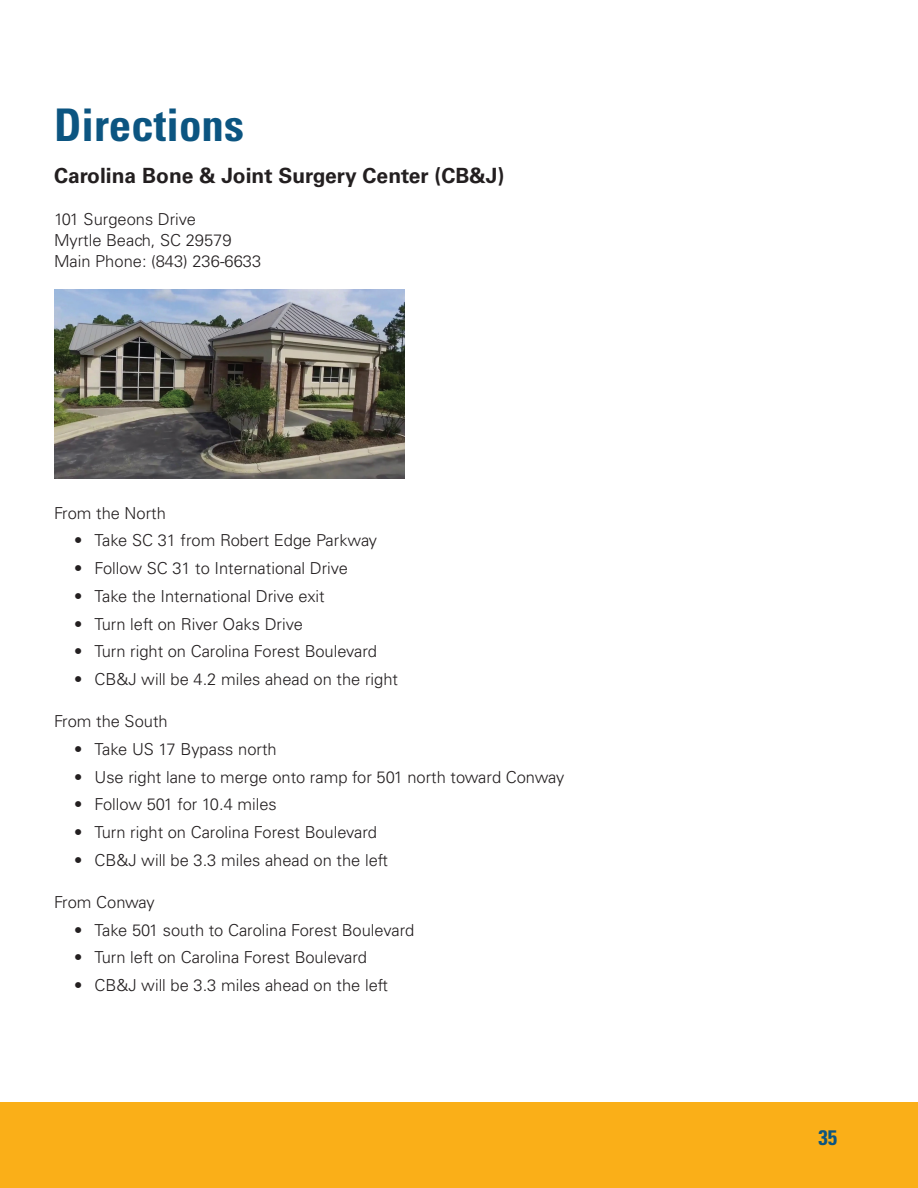
<style>
.page{position:relative;width:918px;height:1188px;background:#fff}
.page>*{position:absolute;margin:0;border:0;box-sizing:border-box;transform-origin:0 0}
.t1{font:700 condensed 45px "Univers LT Std";color:#0c5581}
.Body_Section_Header_-_Large{font:700 21px "Univers LT Std";color:#231f20}
.t2{font:700 condensed 21px "Univers LT Std";color:#0c5581}
.Body_-_Left_Align{font:300 16.5px/21px "Univers LT Std";color:#231f20}
.Body{font:300 16.5px "Univers LT Std";color:#231f20}
.Body-2{font:300 16.5px "Univers LT Std";letter-spacing:-.02em;color:#231f20}
</style>
<div class="page">
<div style="left:0;top:1102px;width:918px;height:86px;background:#faaf18"></div>
<img style="left:54px;top:290px;width:351px;height:189px">
<p class="t1" style="left:54px;top:97px;width:191px">Directions</p>
<p class="Body_Section_Header_-_Large" style="left:54px;top:163px;width:452px">Carolina Bone &amp; Joint Surgery Center (CB&amp;J)</p>
<p class="Body_-_Left_Align" style="left:54px;top:208px;width:209px">101 Surgeons Drive<br>Myrtle Beach, SC 29579<br>Main Phone: (843) 236-6633</p>
<p class="Body" style="left:54px;top:503px;width:113px">From the North</p>
<p class="Body_-_Left_Align" style="left:74px;top:530px;width:304px">• Take SC 31 from Robert Edge Parkway</p>
<p class="Body_-_Left_Align" style="left:74px;top:558px;width:275px">• Follow SC 31 to International Drive</p>
<p class="Body_-_Left_Align" style="left:74px;top:585px;width:252px">• Take the International Drive exit</p>
<p class="Body_-_Left_Align" style="left:74px;top:613px;width:230px">• Turn left on River Oaks Drive</p>
<p class="Body_-_Left_Align" style="left:74px;top:641px;width:304px">• Turn right on Carolina Forest Boulevard</p>
<p class="Body_-_Left_Align" style="left:74px;top:669px;width:325px">• CB&amp;J will be 4.2 miles ahead on the right</p>
<p class="Body" style="left:54px;top:711px;width:115px">From the South</p>
<p class="Body_-_Left_Align" style="left:74px;top:738px;width:204px">• Take US 17 Bypass north</p>
<p class="Body_-_Left_Align" style="left:74px;top:766px;width:492px">• Use right lane to merge onto ramp for 501 north toward Conway</p>
<p class="Body_-_Left_Align" style="left:74px;top:794px;width:204px">• Follow 501 for 10.4 miles</p>
<p class="Body_-_Left_Align" style="left:74px;top:822px;width:304px">• Turn right on Carolina Forest Boulevard</p>
<p class="Body_-_Left_Align" style="left:74px;top:849px;width:315px">• CB&amp;J will be 3.3 miles ahead on the left</p>
<p class="Body-2" style="left:54px;top:892px;width:102px">From Conway</p>
<p class="Body_-_Left_Align" style="left:74px;top:919px;width:342px">• Take 501 south to Carolina Forest Boulevard</p>
<p class="Body_-_Left_Align" style="left:74px;top:947px;width:294px">• Turn left on Carolina Forest Boulevard</p>
<p class="Body_-_Left_Align" style="left:74px;top:975px;width:315px">• CB&amp;J will be 3.3 miles ahead on the left</p>
<p class="t2" style="left:818px;top:1125px;width:20px">35</p>
</div>
